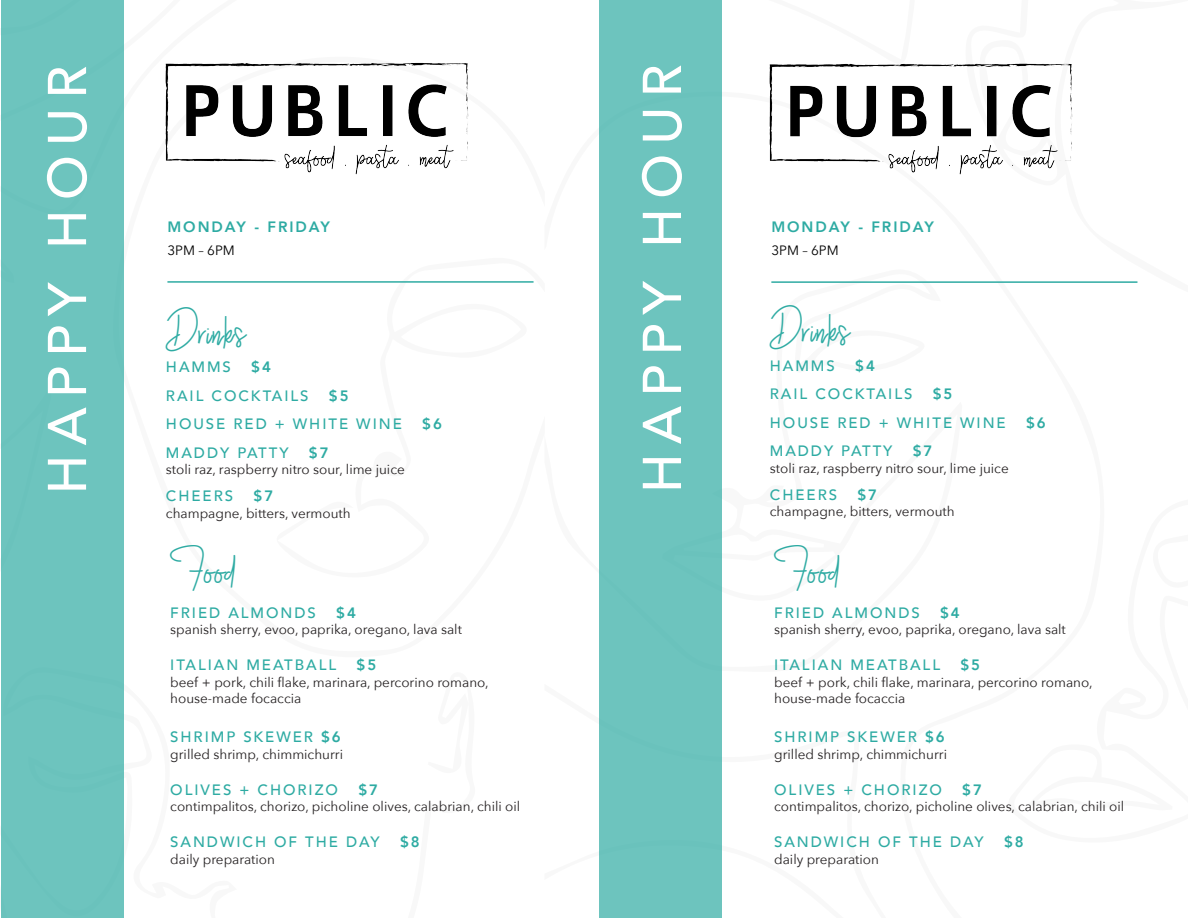
<style>
.page{position:relative;width:1188px;height:918px;background:#fff}
.page>*{position:absolute;margin:0;border:0;box-sizing:border-box;transform-origin:0 0}
.t1{font:500 54px "Avenir";letter-spacing:.17em;color:#fff}
.t2{font:36px "Westey";letter-spacing:.03em;color:#2eaba3}
.t3{font:500 15px "Avenir";letter-spacing:.13em;color:#2eaba3}
.t4{font:800 15px "Avenir";letter-spacing:.13em;color:#2eaba3}
.t5{font:13.5px "Avenir Next";color:#231f20}
.t6{font:13.5px "Avenir Next";color:#000}
.s1{font-weight:800}
</style>
<div class="page">
<svg style="left:599px;top:0;width:123px;height:20px"></svg>
<div style="left:599px;top:1px;width:122px;height:917px;background:#6dc4be"></div>
<img style="left:721px;top:20px;width:352px;height:171px">
<hr style="left:771px;top:281px;width:366px;height:2px;background:#2eaba3">
<div style="left:1px;top:1px;width:123px;height:917px;background:#6dc4be"></div>
<img style="left:165px;top:63px;width:304px;height:112px">
<hr style="left:167px;top:281px;width:367px;height:2px;background:#2eaba3">
<p class="t1" style="left:21px;top:495px;width:430px;rotate:-90deg">HAPPY HOUR</p>
<p class="t4" style="left:167px;top:215px;width:164px">MONDAY - FRIDAY</p>
<p class="t6" style="left:167px;top:239px;width:69px">3PM – 6PM</p>
<p class="t2" style="left:166px;top:310px;width:81px">Drinks</p>
<p class="t3" style="left:166px;top:354px;width:66px">HAMMS</p>
<p class="t4" style="left:251px;top:355px;width:21px">$4</p>
<p class="t3" style="left:166px;top:383px;width:144px">RAIL COCKTAILS</p>
<p class="t4" style="left:329px;top:384px;width:21px">$5</p>
<p class="t3" style="left:166px;top:411px;width:237px">HOUSE RED + WHITE WINE</p>
<p class="t4" style="left:422px;top:412px;width:21px">$6</p>
<p class="t3" style="left:166px;top:440px;width:124px">MADDY PATTY</p>
<p class="t4" style="left:309px;top:441px;width:21px">$7</p>
<p class="t5" style="left:166px;top:458px;width:240px">stoli raz, raspberry nitro sour, lime juice</p>
<p class="t3" style="left:166px;top:483px;width:69px">CHEERS</p>
<p class="t4" style="left:254px;top:484px;width:21px">$7</p>
<p class="t5" style="left:166px;top:502px;width:186px">champagne, bitters, vermouth</p>
<p class="t2" style="left:170px;top:550px;width:66px">Food</p>
<p class="t3" style="left:170px;top:599px;width:147px">FRIED ALMONDS</p>
<p class="t4" style="left:336px;top:601px;width:21px">$4</p>
<p class="t5" style="left:170px;top:618px;width:293px">spanish sherry, evoo, paprika, oregano, lava salt</p>
<p class="t3" style="left:170px;top:652px;width:167px">ITALIAN MEATBALL</p>
<p class="t4" style="left:357px;top:653px;width:21px">$5</p>
<p class="t5" style="left:170px;top:671px;width:320px">beef + pork, chili flake, marinara, percorino romano,</p>
<p class="t5" style="left:170px;top:687px;width:133px">house-made focaccia</p>
<p class="t3" style="left:170px;top:724px;width:172px">SHRIMP SKEWER <span class="s1">$6</span></p>
<p class="t5" style="left:170px;top:743px;width:174px">grilled shrimp, chimmichurri</p>
<p class="t3" style="left:170px;top:776px;width:169px">OLIVES + CHORIZO</p>
<p class="t4" style="left:358px;top:778px;width:21px">$7</p>
<p class="t5" style="left:170px;top:795px;width:352px">contimpalitos, chorizo, picholine olives, calabrian, chili oil</p>
<p class="t3" style="left:170px;top:829px;width:211px">SANDWICH OF THE DAY</p>
<p class="t4" style="left:400px;top:830px;width:21px">$8</p>
<p class="t5" style="left:170px;top:848px;width:106px">daily preparation</p>
<p class="t1" style="left:616px;top:493px;width:430px;rotate:-90deg">HAPPY HOUR</p>
<p class="t4" style="left:771px;top:216px;width:164px">MONDAY - FRIDAY</p>
<p class="t6" style="left:771px;top:239px;width:69px">3PM – 6PM</p>
<p class="t2" style="left:770px;top:309px;width:81px">Drinks</p>
<p class="t3" style="left:770px;top:353px;width:66px">HAMMS</p>
<p class="t4" style="left:855px;top:354px;width:21px">$4</p>
<p class="t3" style="left:770px;top:381px;width:144px">RAIL COCKTAILS</p>
<p class="t4" style="left:933px;top:383px;width:21px">$5</p>
<p class="t3" style="left:770px;top:410px;width:237px">HOUSE RED + WHITE WINE</p>
<p class="t4" style="left:1026px;top:411px;width:21px">$6</p>
<p class="t3" style="left:770px;top:438px;width:124px">MADDY PATTY</p>
<p class="t4" style="left:913px;top:440px;width:21px">$7</p>
<p class="t5" style="left:770px;top:457px;width:240px">stoli raz, raspberry nitro sour, lime juice</p>
<p class="t3" style="left:770px;top:482px;width:69px">CHEERS</p>
<p class="t4" style="left:857px;top:483px;width:21px">$7</p>
<p class="t5" style="left:770px;top:500px;width:186px">champagne, bitters, vermouth</p>
<p class="t2" style="left:774px;top:550px;width:66px">Food</p>
<p class="t3" style="left:774px;top:600px;width:147px">FRIED ALMONDS</p>
<p class="t4" style="left:940px;top:601px;width:21px">$4</p>
<p class="t5" style="left:774px;top:618px;width:293px">spanish sherry, evoo, paprika, oregano, lava salt</p>
<p class="t3" style="left:774px;top:652px;width:167px">ITALIAN MEATBALL</p>
<p class="t4" style="left:960px;top:653px;width:21px">$5</p>
<p class="t5" style="left:774px;top:671px;width:320px">beef + pork, chili flake, marinara, percorino romano,</p>
<p class="t5" style="left:774px;top:687px;width:133px">house-made focaccia</p>
<p class="t3" style="left:774px;top:724px;width:172px">SHRIMP SKEWER <span class="s1">$6</span></p>
<p class="t5" style="left:774px;top:743px;width:174px">grilled shrimp, chimmichurri</p>
<p class="t3" style="left:774px;top:777px;width:169px">OLIVES + CHORIZO</p>
<p class="t4" style="left:962px;top:778px;width:21px">$7</p>
<p class="t5" style="left:774px;top:795px;width:352px">contimpalitos, chorizo, picholine olives, calabrian, chili oil</p>
<p class="t3" style="left:774px;top:829px;width:211px">SANDWICH OF THE DAY</p>
<p class="t4" style="left:1004px;top:830px;width:21px">$8</p>
<p class="t5" style="left:774px;top:848px;width:106px">daily preparation</p>
</div>
